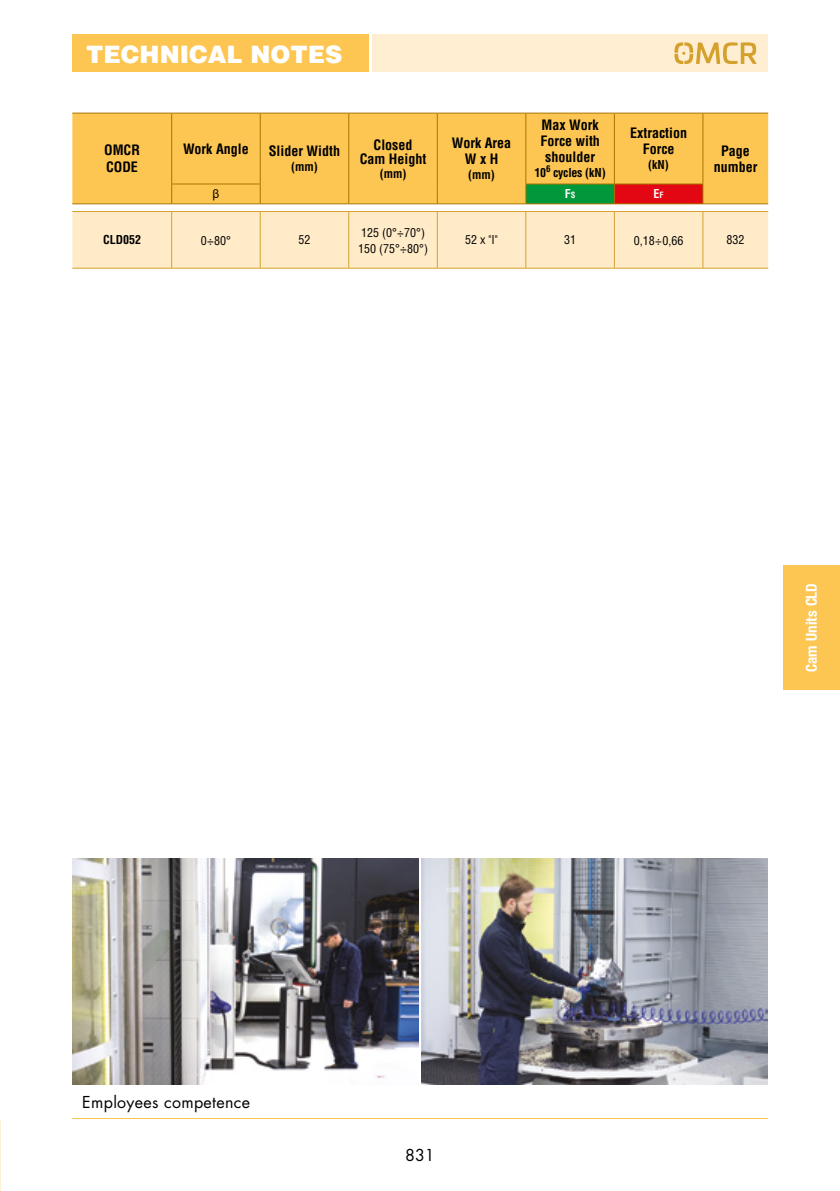
<style>
.page{position:relative;width:840px;height:1191px;background:#fff}
.page>*{position:absolute;margin:0;border:0;box-sizing:border-box;transform-origin:0 0}
.t1{font:900 24px "Helvetica LT Std";color:#fff}
.t2{font:16px "Futura Std";letter-spacing:.02em;color:#000}
.t3{font:700 condensed 15px "Helvetica Neue LT Std";letter-spacing:.01em;color:#fff}
.t4{font:700 condensed 14px/16px "Helvetica LT Std";color:#000;text-align:center}
.t5{font:condensed 12px/16px "Helvetica LT Std";color:#000}
.t6{font:700 condensed 12px "Helvetica LT Std";color:#000}
.t7{font:700 condensed 12px "Helvetica LT Std";letter-spacing:-.02em;color:#000}
.t8{font:700 condensed 12px "Helvetica LT Std";color:#fff}
.t9{font:12px "Arial";color:#000}
.s1{font-size:8.4px}
.s2{font-family:"Futura Std";font-stretch:normal}
</style>
<div class="page">
<hr style="left:72px;top:1118px;width:695px;height:1px;background:#fdc652">
<div style="left:782px;top:565px;width:57px;height:125px;background:#fdc652"></div>
<div style="left:72px;top:34px;width:297px;height:38px;background:#fdc652"></div>
<div style="left:372px;top:34px;width:395px;height:38px;background:#ffeed1"></div>
<svg style="left:674px;top:42px;width:82px;height:22px"></svg>
<img style="left:0;top:0;width:1px;height:1191px">
<div style="left:72px;top:114px;width:695px;height:89px;background:#fdc652"></div>
<div style="left:525px;top:184px;width:89px;height:20px;background:#00983a"></div>
<div style="left:614px;top:184px;width:88px;height:20px;background:#e30613"></div>
<div style="left:72px;top:212px;width:695px;height:56px;background:#ffebc8"></div>
<hr style="left:525px;top:211px;width:89px;height:1px;background:#d4a12c">
<hr style="left:525px;top:212px;width:1px;height:56px;background:#d4a12c">
<hr style="left:613px;top:212px;width:1px;height:56px;background:#d4a12c">
<hr style="left:72px;top:268px;width:99px;height:1px;background:#d4a12c">
<hr style="left:171px;top:268px;width:89px;height:1px;background:#d4a12c">
<hr style="left:260px;top:268px;width:88px;height:1px;background:#d4a12c">
<hr style="left:348px;top:268px;width:89px;height:1px;background:#d4a12c">
<hr style="left:437px;top:268px;width:88px;height:1px;background:#d4a12c">
<hr style="left:525px;top:268px;width:89px;height:1px;background:#d4a12c">
<hr style="left:614px;top:268px;width:88px;height:1px;background:#d4a12c">
<hr style="left:702px;top:268px;width:65px;height:1px;background:#d4a12c">
<hr style="left:72px;top:113px;width:99px;height:1px;background:#a97500">
<hr style="left:72px;top:203px;width:99px;height:1px;background:#a97500">
<hr style="left:171px;top:113px;width:89px;height:1px;background:#a97500">
<hr style="left:171px;top:113px;width:1px;height:71px;background:#a97500">
<hr style="left:260px;top:113px;width:88px;height:1px;background:#a97500">
<hr style="left:260px;top:113px;width:1px;height:71px;background:#a97500">
<hr style="left:348px;top:113px;width:89px;height:1px;background:#a97500">
<hr style="left:348px;top:113px;width:1px;height:71px;background:#a97500">
<hr style="left:437px;top:113px;width:88px;height:1px;background:#a97500">
<hr style="left:436px;top:113px;width:1px;height:71px;background:#a97500">
<hr style="left:525px;top:113px;width:89px;height:1px;background:#a97500">
<hr style="left:525px;top:113px;width:1px;height:71px;background:#a97500">
<hr style="left:614px;top:113px;width:88px;height:1px;background:#a97500">
<hr style="left:613px;top:113px;width:1px;height:71px;background:#a97500">
<hr style="left:702px;top:113px;width:65px;height:1px;background:#a97500">
<hr style="left:171px;top:184px;width:89px;height:1px;background:#a97500">
<svg style="left:171px;top:184px;width:1px;height:19px"></svg>
<svg style="left:260px;top:184px;width:1px;height:19px"></svg>
<svg style="left:348px;top:184px;width:1px;height:19px"></svg>
<svg style="left:436px;top:184px;width:1px;height:19px"></svg>
<hr style="left:525px;top:184px;width:89px;height:1px;background:#a97500">
<svg style="left:525px;top:184px;width:1px;height:19px"></svg>
<hr style="left:614px;top:184px;width:88px;height:1px;background:#a97500">
<svg style="left:613px;top:184px;width:1px;height:19px"></svg>
<hr style="left:171px;top:203px;width:89px;height:1px;background:#a97500">
<hr style="left:260px;top:203px;width:88px;height:1px;background:#a97500">
<hr style="left:348px;top:203px;width:89px;height:1px;background:#a97500">
<hr style="left:437px;top:203px;width:88px;height:1px;background:#a97500">
<hr style="left:525px;top:203px;width:89px;height:1px;background:#a97500">
<hr style="left:614px;top:203px;width:88px;height:1px;background:#a97500">
<hr style="left:702px;top:203px;width:65px;height:1px;background:#a97500">
<hr style="left:72px;top:211px;width:99px;height:1px;background:#d4a12c">
<hr style="left:171px;top:211px;width:89px;height:1px;background:#d4a12c">
<hr style="left:260px;top:211px;width:88px;height:1px;background:#d4a12c">
<hr style="left:348px;top:211px;width:89px;height:1px;background:#d4a12c">
<hr style="left:437px;top:211px;width:88px;height:1px;background:#d4a12c">
<hr style="left:614px;top:211px;width:88px;height:1px;background:#d4a12c">
<hr style="left:702px;top:211px;width:65px;height:1px;background:#d4a12c">
<hr style="left:171px;top:212px;width:1px;height:56px;background:#d4a12c">
<hr style="left:260px;top:212px;width:1px;height:56px;background:#d4a12c">
<hr style="left:348px;top:212px;width:1px;height:56px;background:#d4a12c">
<hr style="left:436px;top:212px;width:1px;height:56px;background:#d4a12c">
<hr style="left:702px;top:212px;width:1px;height:56px;background:#d4a12c">
<hr style="left:702px;top:113px;width:1px;height:71px;background:#a97500">
<svg style="left:702px;top:184px;width:1px;height:20px"></svg>
<img style="left:72px;top:858px;width:346px;height:226px">
<img style="left:421px;top:858px;width:346px;height:226px">
<h1 class="t1" style="left:86px;top:39px;width:257px">TECHNICAL NOTES</h1>
<p class="t4" style="left:104px;top:141px;width:37px;line-height:16.8px;text-align:left">OMCR<br>CODE</p>
<p class="t4" style="left:183px;top:140px;width:67px">Work Angle</p>
<p class="t4" style="left:269px;top:143px;width:73px">Slider Width</p>
<p class="t6" style="left:291px;top:159px;width:28px">(mm)</p>
<p class="t4" style="left:359px;top:137px;width:68px;line-height:14px">Closed<br>Cam Height</p>
<p class="t6" style="left:379px;top:166px;width:28px">(mm)</p>
<p class="t4" style="left:451px;top:135px;width:61px;line-height:15.4px">Work Area<br>W x H</p>
<p class="t6" style="left:468px;top:167px;width:28px">(mm)</p>
<p class="t4" style="left:540px;top:117px;width:61px">Max Work<br>Force with shoulder</p>
<p class="t7" style="left:534px;top:165px;width:73px">10<sup>6</sup> cycles (kN)</p>
<p class="t4" style="left:630px;top:125px;width:58px;line-height:15.4px">Extraction<br>Force</p>
<p class="t6" style="left:648px;top:157px;width:22px">(kN)</p>
<p class="t9" style="left:212px;top:186px;width:8px">β</p>
<p class="t8" style="left:564px;top:186px;width:12px">F<span class="s1">s</span></p>
<p class="t8" style="left:653px;top:186px;width:11px">E<span class="s1">f</span></p>
<p class="t4" style="left:713px;top:142px;width:45px">Page number</p>
<p class="t6" style="left:103px;top:232px;width:40px">CLD052</p>
<p class="t5" style="left:201px;top:232px;width:32px">0<span class="s2">÷</span>80°</p>
<p class="t5" style="left:298px;top:232px;width:13px">52</p>
<p class="t5" style="left:358px;top:224px;width:71px">125 (0°<span class="s2">÷</span>70°)<br>150 (75°<span class="s2">÷</span>80°)</p>
<p class="t5" style="left:465px;top:232px;width:34px">52 x "I"</p>
<p class="t5" style="left:563px;top:232px;width:13px">31</p>
<p class="t5" style="left:633px;top:232px;width:51px">0,18<span class="s2">÷</span>0,66</p>
<p class="t5" style="left:726px;top:232px;width:19px">832</p>
<p class="t3" style="left:802px;top:672px;width:90px;rotate:-90deg">Cam Units CLD</p>
<p class="t2" style="left:82px;top:1091px;width:169px">Employees competence</p>
<p class="t2" style="left:405px;top:1145px;width:31px">831</p>
</div>
